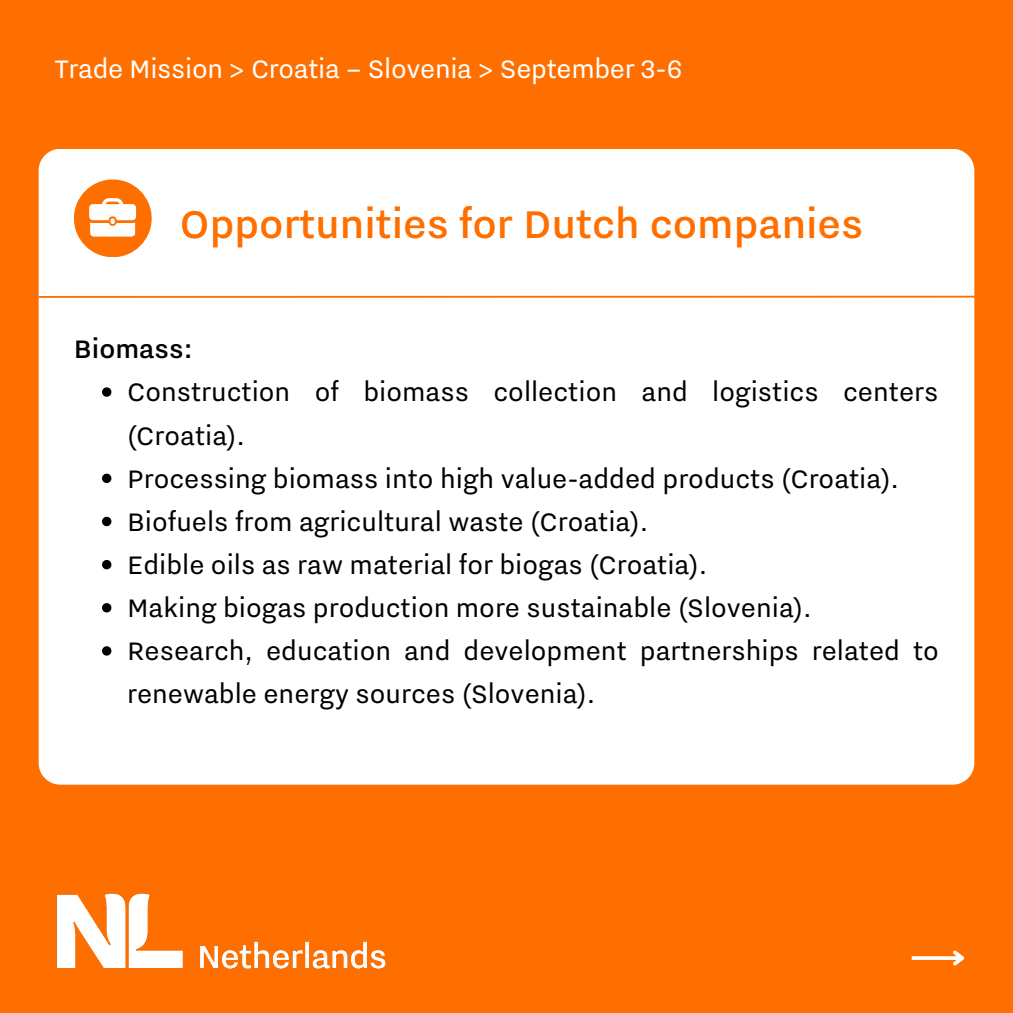
<style>
.page{position:relative;width:1013px;height:1013px;background:#fff}
.page>*{position:absolute;margin:0;border:0;box-sizing:border-box;transform-origin:0 0}
.t1{font:500 47.75px "Nitti Grotesk";color:#ff6f00}
.t2{font:31.25px/43.1px "Nitti Grotesk";color:#000}
.t3{font:31.25px "Nitti Grotesk";letter-spacing:-.01em;color:#fff}
.t4{font:500 31.25px "Nitti Grotesk";color:#000}
</style>
<div class="page">
<div style="left:0;top:0;width:1012px;height:1012px;background:#ff6f00"></div>
<div style="left:39px;top:149px;width:935px;height:635px;background:#fff;border-radius:22px"></div>
<hr style="left:39px;top:296px;width:935px;height:2px;background:#ff6f00">
<svg style="left:102px;top:387px;width:9px;height:10px"></svg>
<svg style="left:102px;top:473px;width:9px;height:10px"></svg>
<svg style="left:102px;top:517px;width:9px;height:9px"></svg>
<svg style="left:102px;top:560px;width:9px;height:9px"></svg>
<svg style="left:102px;top:603px;width:9px;height:9px"></svg>
<svg style="left:102px;top:646px;width:9px;height:9px"></svg>
<img style="left:56px;top:893px;width:330px;height:76px">
<hr style="left:911px;top:956px;width:51px;height:3px;background:#fff">
<svg style="left:949px;top:950px;width:16px;height:16px"></svg>
<div style="left:74px;top:179px;width:78px;height:78px;background:#ff6f00;border-radius:50%"></div>
<svg style="left:74px;top:194px;width:62px;height:47px"></svg>
<p class="t3" style="left:54px;top:49px;width:629px">Trade Mission &gt; Croatia – Slovenia &gt; September 3-6</p>
<p class="t1" style="left:179px;top:194px;width:685px">Opportunities for Dutch companies</p>
<p class="t4" style="left:74px;top:329px;width:121px">Biomass:</p>
<p class="t2" style="left:127px;top:370px;width:812px">Construction of biomass collection and logistics centers (Croatia).</p>
<p class="t2" style="left:127px;top:456px;width:773px">Processing biomass into high value-added products (Croatia).</p>
<p class="t2" style="left:127px;top:499px;width:522px">Biofuels from agricultural waste (Croatia).</p>
<p class="t2" style="left:127px;top:542px;width:581px">Edible oils as raw material for biogas (Croatia).</p>
<p class="t2" style="left:127px;top:585px;width:686px">Making biogas production more sustainable (Slovenia).</p>
<p class="t2" style="left:127px;top:628px;width:813px">Research, education and development partnerships related to renewable energy sources (Slovenia).</p>
</div>
